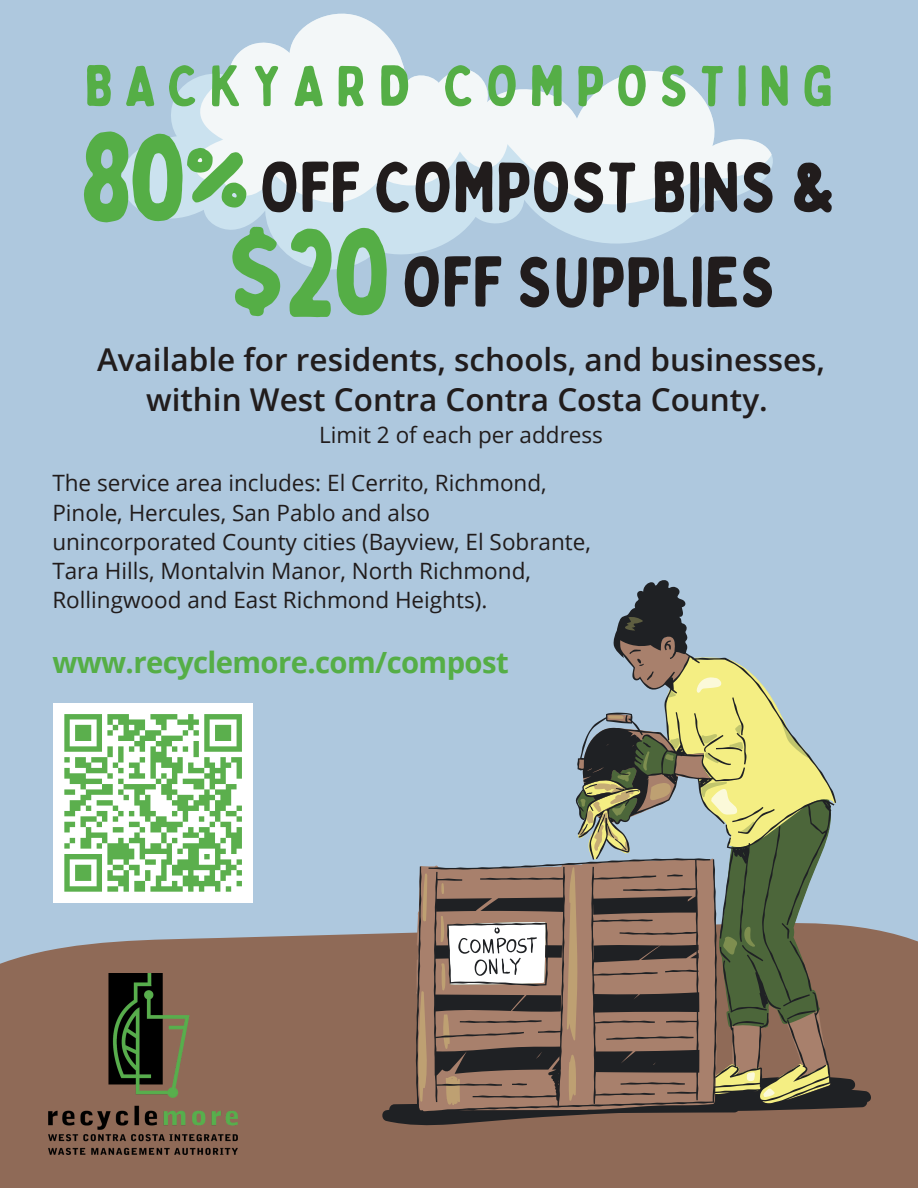
<style>
.page{position:relative;width:918px;height:1188px;background:#aec8de}
.page>*{position:absolute;margin:0;border:0;box-sizing:border-box;transform-origin:0 0}
.t1{font:124.5px/94.2px "Bobby Jones Soft";color:#55ae46}
.t2{font:70.8px/94.7px "Bobby Jones Soft";color:#211c1c}
.t3{font:57.3px "Bobby Jones Soft";letter-spacing:.2em;color:#55ae46}
.t4{font:600 31.5px/40.5px "Open Sans";color:#211c1c;text-align:center}
.t5{font:700 29.25px "Open Sans";letter-spacing:-.02em;color:#55ae46}
.t6{font:22.5px/29.2px "Open Sans";color:#211c1c}
</style>
<div class="page">
<div style="left:0;top:929px;width:918px;height:259px;background:#8f6a57"></div>
<svg style="left:381px;top:580px;width:493px;height:546px"></svg>
<svg style="left:623px;top:616px;width:20px;height:15px"></svg>
<img style="left:49px;top:973px;width:189px;height:181px">
<svg style="left:121px;top:138px;width:652px;height:132px"></svg>
<svg style="left:168px;top:13px;width:604px;height:222px"></svg>
<div style="left:54px;top:703px;width:199px;height:199px;background:#fff"></div>
<svg style="left:64px;top:714px;width:178px;height:178px"></svg>
<h3 class="t3" style="left:85px;top:50px;width:750px">BACKYARD COMPOSTING</h3>
<h1 class="t1" style="left:227px;top:133px;width:165px;text-indent:-149px">80% $20</h1>
<h2 class="t2" style="left:402px;top:141px;width:436px;text-indent:-142px">OFF COMPOST BINS &amp;<br>OFF SUPPLIES</h2>
<h3 class="t4" style="left:97px;top:339px;width:730px">Available for residents, schools, and businesses, within West Contra Contra Costa County.</h3>
<p class="t6" style="left:319px;top:420px;width:285px">Limit 2 of each per address</p>
<p class="t6" style="left:52px;top:468px;width:540px">The service area includes: El Cerrito, Richmond, Pinole, Hercules, San Pablo and also unincorporated County cities (Bayview, El Sobrante, Tara Hills, Montalvin Manor, North Richmond, Rollingwood and East Richmond Heights).</p>
<h3 class="t5" style="left:52px;top:641px;width:458px">www.recyclemore.com/compost</h3>
</div>
